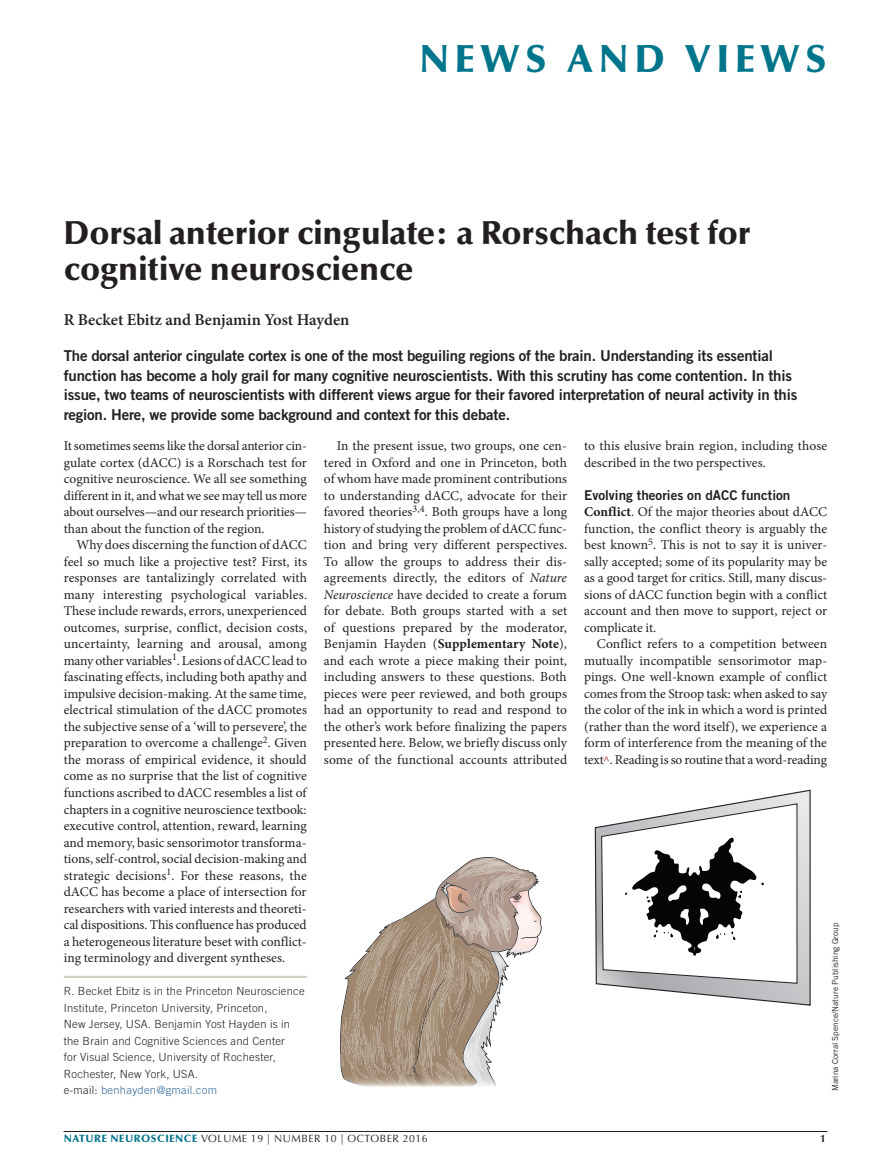
<style>
.page{position:relative;width:891px;height:1175px;background:#fff}
.page>*{position:absolute;margin:0;border:0;box-sizing:border-box;transform-origin:0 0}
.t1{font:900 39px "Optima LT Std";letter-spacing:.145em;color:#00758c}
.t2{font:900 33px/36px "Optima LT Std";letter-spacing:-.005em;color:#231f20}
.t3{font:600 16.5px "Minion Pro";color:#231f20}
.t4{font:15px/19.5px "Trade Gothic LT Std Bd 2";letter-spacing:-.01em;color:#231f20}
.t5{font:13.5px/16.5px "Minion Pro";color:#231f20;text-align:justify}
.t6{font:13.5px "Trade Gothic LT Std Bd 2";color:#231f20}
.t7{font:300 11.25px/16.5px "Trade Gothic LT Std";letter-spacing:.02em;color:#231f20}
.t8{font:10.5px "Optima LT Std";letter-spacing:.05em;color:#231f20}
.t9{font:700 10.5px "Optima LT Std";color:#231f20}
.t10{font:8.25px "Trade Gothic LT Std";color:#231f20}
.s1{font-style:italic}
.s2{font-weight:700}
.s3{font-size:12px;color:#961619}
.s4{color:#316a9f}
.s5{font-weight:900;color:#00758c}
</style>
<div class="page">
<hr style="left:64px;top:1131px;width:763px;height:1px;background:#231f20">
<hr style="left:64px;top:975px;width:243px;height:3px;background:#cfcfc2">
<svg style="left:340px;top:857px;width:198px;height:230px"></svg>
<svg style="left:594px;top:789px;width:217px;height:217px"></svg>
<svg style="left:601px;top:803px;width:197px;height:181px"></svg>
<h1 class="t1" style="left:419px;top:36px;width:409px">NEWS AND VIEWS</h1>
<h2 class="t2" style="left:64px;top:215px;width:688px">Dorsal anterior cingulate: a Rorschach test for cognitive neuroscience</h2>
<p class="t3" style="left:64px;top:308px;width:287px">R Becket Ebitz and Benjamin Yost Hayden</p>
<p class="t4" style="left:64px;top:346px;width:735px">The dorsal anterior cingulate cortex is one of the most beguiling regions of the brain. Understanding its essential function has become a holy grail for many cognitive neuroscientists. With this scrutiny has come contention. In this issue, two teams of neuroscientists with different views argue for their favored interpretation of neural activity in this region. Here, we provide some background and context for this debate.</p>
<p class="t5" style="left:64px;top:438px;width:245px">It sometimes seems like the dorsal anterior cin&shy;gulate cortex (dACC) is a Rorschach test for cognitive neuroscience. We all see something different in it, and what we see may tell us more about ourselves—and our research priorities— than about the function of the region.</p>
<p class="t5" style="left:64px;top:537px;width:245px;text-indent:13px">Why does discerning the function of dACC feel so much like a projective test? First, its responses are tantalizingly correlated with many interesting psychological variables.<br>These include rewards, errors, unexperienced outcomes, surprise, conflict, decision costs, uncertainty, learning and arousal, among many other variables<sup>1</sup>. Lesions of dACC lead to fascinating effects, including both apathy and impulsive decision-making. At the same time, electrical stimulation of the dACC promotes the subjective sense of a ‘will to persevere’, the preparation to overcome a challenge<sup>2</sup>. Given the morass of empirical evidence, it should come as no surprise that the list of cognitive functions ascribed to dACC resembles a list of chapters in a cognitive neuroscience textbook: executive control, attention, reward, learning and memory, basic sensorimotor transforma&shy;tions, self-control, social decision-making and strategic decisions<sup>1</sup>. For these reasons, the dACC has become a place of intersection for researchers with varied interests and theoreti&shy;cal dispositions. This confluence has produced a heterogeneous literature beset with conflict&shy;ing terminology and divergent syntheses.</p>
<p class="t5" style="left:324px;top:438px;width:245px;text-indent:13px">In the present issue, two groups, one cen&shy;tered in Oxford and one in Princeton, both of whom have made prominent contributions to understanding dACC, advocate for their favored theories<sup>3,4</sup>. Both groups have a long history of studying the problem of dACC func&shy;tion and bring very different perspectives.<br>To allow the groups to address their dis&shy;agreements directly, the editors of <span class="s1">Nature Neuroscience</span> have decided to create a forum for debate. Both groups started with a set of questions prepared by the moderator, Benjamin Hayden (<span class="s2">Supplementary Note</span>), and each wrote a piece making their point, including answers to these questions. Both pieces were peer reviewed, and both groups had an opportunity to read and respond to the other’s work before finalizing the papers presented here. Below, we briefly discuss only some of the functional accounts attributed</p>
<p class="t5" style="left:584px;top:438px;width:245px">to this elusive brain region, including those described in the two perspectives.</p>
<p class="t6" style="left:584px;top:486px;width:208px">Evolving theories on dACC function</p>
<p class="t5" style="left:584px;top:504px;width:245px"><span class="s2">Conflict</span>. Of the major theories about dACC function, the conflict theory is arguably the best known<sup>5</sup>. This is not to say it is univer&shy;sally accepted; some of its popularity may be as a good target for critics. Still, many discus&shy;sions of dACC function begin with a conflict account and then move to support, reject or complicate it.</p>
<p class="t5" style="left:584px;top:636px;width:245px;text-indent:13px">Conflict refers to a competition between mutually incompatible sensorimotor map&shy;pings. One well-known example of conflict comes from the Stroop task: when asked to say the color of the ink in which a word is printed (rather than the word itself), we experience a form of interference from the meaning of the text<span class="s3">^</span>. Reading is so routine that a word-reading</p>
<p class="t10" style="left:830px;top:1091px;width:170px;rotate:-90deg">Marina Corral Spence/Nature Publishing Group</p>
<p class="t7" style="left:64px;top:982px;width:242px">R. Becket Ebitz is in the Princeton Neuroscience Institute, Princeton University, Princeton,<br>New Jersey, USA. Benjamin Yost Hayden is in the Brain and Cognitive Sciences and Center<br>for Visual Science, University of Rochester, Rochester, New York, USA.<br>e-mail: <span class="s4">benhayden@gmail.com</span></p>
<p class="t8" style="left:64px;top:1132px;width:365px"><span class="s5">NATURE NEUROSCIENCE</span> VOLUME 19 | NUMBER 10 | OCTOBER 2016</p>
<p class="t9" style="left:820px;top:1132px;width:7px">1</p>
</div>
